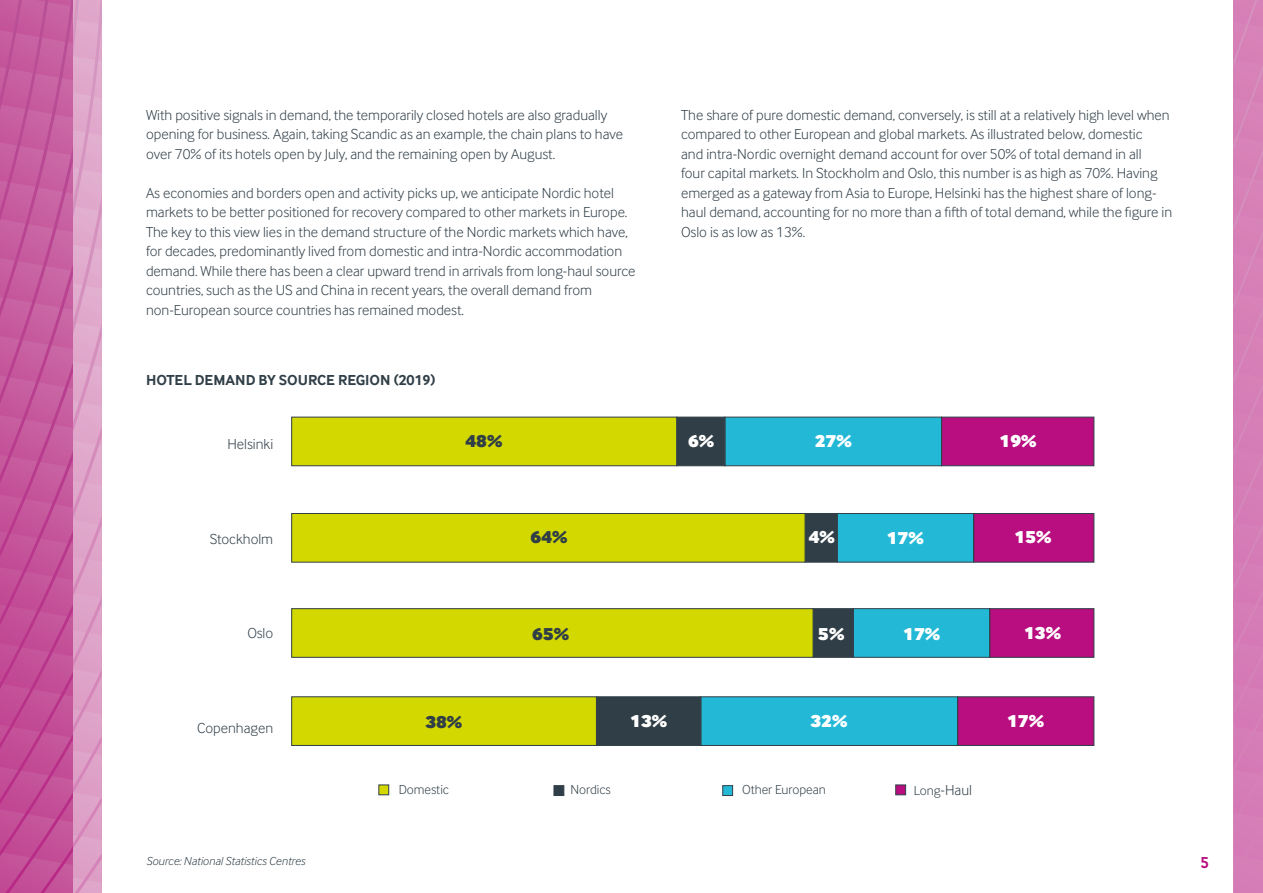
<style>
.page{position:relative;width:1263px;height:893px;background:#fff}
.page>*{position:absolute;margin:0;border:0;box-sizing:border-box;transform-origin:0 0}
.t1{font:900 18px "Inter Face";color:#fff}
.t2{font:900 18px "Inter Face";color:#303e47}
.t3{font:700 16.5px "Inter Face";color:#b80e80;scale:.95 1}
.t4{font:300 15px/19.5px "Inter Face";color:#303e47}
.t5{font:700 15px "Inter Face";color:#303e47}
.t6{font:300 13.5px "Inter Face";color:#303e47}
.t7{font:italic 300 12px "Inter Face";color:#303e47}
.s1{font-size:13.5px}
</style>
<div class="page">
<div style="left:1233px;top:0;width:30px;height:893px;background:#d67eb7"></div>
<svg style="left:0;top:0;width:102px;height:893px;background:#cb6aa7"></svg>
<div style="left:941px;top:417px;width:153px;height:49px;background:#b80e80;border:1px solid #303e47"></div>
<div style="left:725px;top:417px;width:217px;height:49px;background:#23b9d6;border:1px solid #303e47"></div>
<div style="left:676px;top:417px;width:49px;height:49px;background:#303e47;border:1px solid #303e47"></div>
<div style="left:291px;top:417px;width:386px;height:49px;background:#d3d800;border:1px solid #303e47"></div>
<div style="left:973px;top:513px;width:121px;height:49px;background:#b80e80;border:1px solid #303e47"></div>
<div style="left:837px;top:513px;width:137px;height:49px;background:#23b9d6;border:1px solid #303e47"></div>
<div style="left:805px;top:513px;width:32px;height:49px;background:#303e47"></div>
<div style="left:291px;top:513px;width:514px;height:49px;background:#d3d800;border:1px solid #303e47"></div>
<div style="left:957px;top:696px;width:137px;height:50px;background:#b80e80;border:1px solid #303e47"></div>
<div style="left:700px;top:696px;width:258px;height:50px;background:#23b9d6;border:1px solid #303e47"></div>
<div style="left:596px;top:696px;width:105px;height:50px;background:#303e47;border:1px solid #303e47"></div>
<div style="left:291px;top:696px;width:306px;height:50px;background:#d3d800;border:1px solid #303e47"></div>
<div style="left:989px;top:608px;width:105px;height:50px;background:#b80e80;border:1px solid #303e47"></div>
<div style="left:853px;top:608px;width:137px;height:50px;background:#23b9d6;border:1px solid #303e47"></div>
<div style="left:813px;top:608px;width:40px;height:50px;background:#303e47;border:1px solid #303e47"></div>
<div style="left:291px;top:608px;width:522px;height:50px;background:#d3d800;border:1px solid #303e47"></div>
<div style="left:378px;top:784px;width:11px;height:11px;background:#d3d800;border:1px solid #303e47"></div>
<div style="left:554px;top:785px;width:10px;height:11px;background:#303e47;border:1px solid #303e47"></div>
<div style="left:722px;top:785px;width:11px;height:11px;background:#23b9d6;border:1px solid #303e47"></div>
<div style="left:895px;top:784px;width:11px;height:11px;background:#b80e80;border:1px solid #303e47"></div>
<p class="t4" style="left:146px;top:105px;width:479px">With positive signals in demand, the temporarily closed hotels are also gradually opening for business. Again, taking Scandic as an example, the chain plans to have over 70% of its hotels open by July, and the remaining open by August.</p>
<p class="t4" style="left:146px;top:183px;width:491px">As economies and borders open and activity picks up, we anticipate Nordic hotel markets to be better positioned for recovery compared to other markets in Europe.<br>The key to this view lies in the demand structure of the Nordic markets which have, for decades, predominantly lived from domestic and intra-Nordic accommodation demand. While there has been a clear upward trend in arrivals from long-haul source countries, such as the US and China in recent years, the overall demand from non-European source countries has remained modest.</p>
<p class="t4" style="left:681px;top:105px;width:493px">The share of pure domestic demand, conversely, is still at a relatively high level when compared to other European and global markets. As illustrated below, domestic<br>and intra-Nordic overnight demand account for over 50% of total demand in all<br>four capital markets. In Stockholm and Oslo, this number is as high as 70%. Having emerged as a gateway from Asia to Europe, Helsinki has the highest share of long&shy;haul demand, accounting for no more than a fifth of total demand, while the figure in Oslo is as low as 13%.</p>
<p class="t5" style="left:146px;top:371px;width:291px">HOTEL DEMAND BY SOURCE REGION (2019)</p>
<p class="t4" style="left:227px;top:434px;width:47px">Helsinki</p>
<p class="t2" style="left:465px;top:430px;width:38px">48%</p>
<p class="t1" style="left:688px;top:430px;width:28px">6%</p>
<p class="t1" style="left:815px;top:430px;width:38px">27%</p>
<p class="t1" style="left:999px;top:430px;width:38px">19%</p>
<p class="t4" style="left:210px;top:529px;width:65px">Stockholm</p>
<p class="t2" style="left:531px;top:526px;width:38px">64%</p>
<p class="t1" style="left:809px;top:526px;width:28px">4%</p>
<p class="t1" style="left:887px;top:527px;width:38px">17%</p>
<p class="t1" style="left:1014px;top:525px;width:38px">15%</p>
<p class="t4" style="left:247px;top:623px;width:27px">Oslo</p>
<p class="t4" style="left:197px;top:718px;width:78px">Copenhagen</p>
<p class="t2" style="left:532px;top:622px;width:38px">65%</p>
<p class="t1" style="left:818px;top:622px;width:28px">5%</p>
<p class="t1" style="left:903px;top:623px;width:38px">17%</p>
<p class="t1" style="left:1024px;top:622px;width:38px">13%</p>
<p class="t2" style="left:425px;top:710px;width:38px">38%</p>
<p class="t1" style="left:630px;top:710px;width:38px">13%</p>
<p class="t1" style="left:810px;top:710px;width:38px">32%</p>
<p class="t1" style="left:1007px;top:710px;width:38px">17%</p>
<p class="t6" style="left:399px;top:781px;width:52px">Domestic</p>
<p class="t6" style="left:570px;top:781px;width:42px">Nordics</p>
<p class="t6" style="left:742px;top:781px;width:85px">Other European</p>
<p class="t4" style="left:914px;top:780px;width:60px"><span class="s1">Long</span>-Haul</p>
<p class="t7" style="left:146px;top:854px;width:161px">Source: National Statistics Centres</p>
<p class="t3" style="left:1200px;top:853px;width:10px">5</p>
</div>
